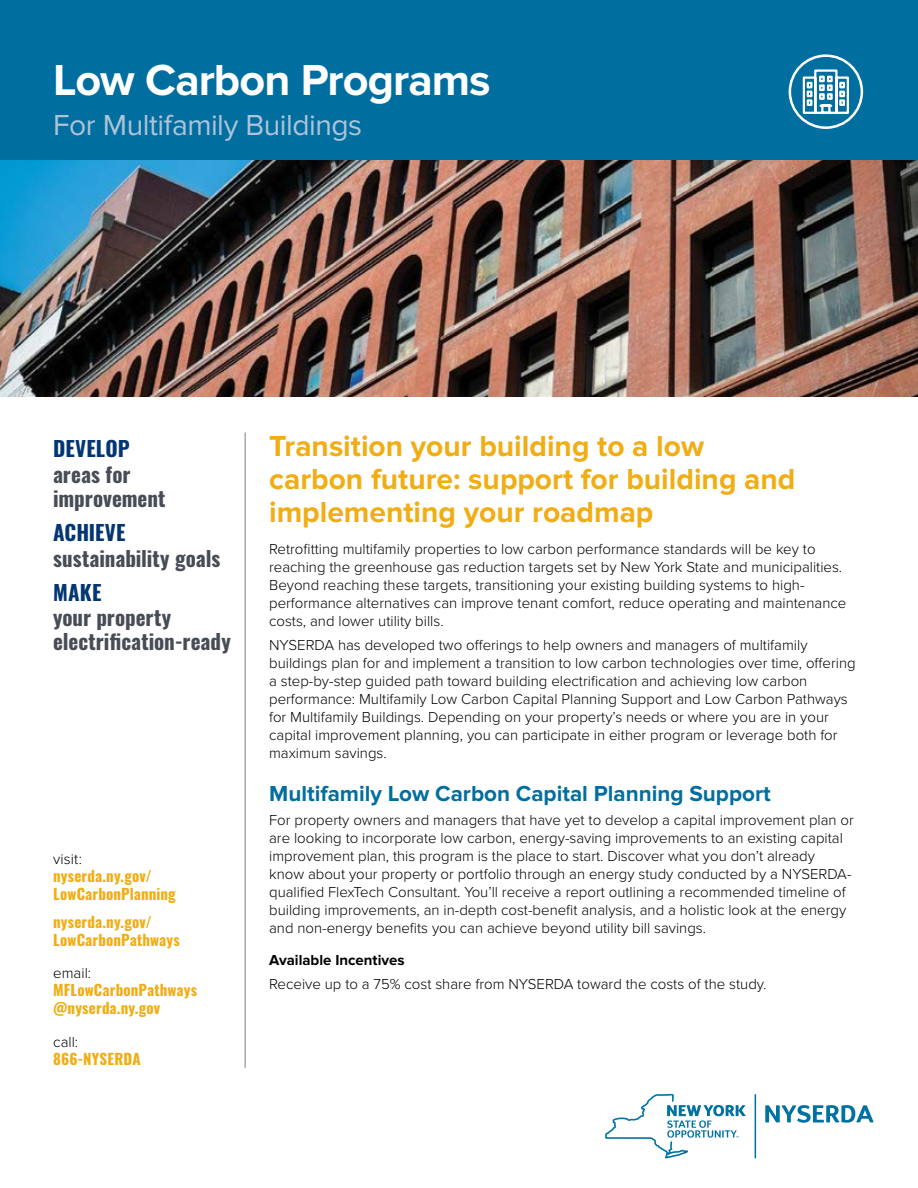
<style>
.page{position:relative;width:918px;height:1188px;background:#fff}
.page>*{position:absolute;margin:0;border:0;box-sizing:border-box;transform-origin:0 0}
.t1{font:700 45px "Proxima Nova";letter-spacing:-.025em;color:#fff}
.t2{font:700 30px/33px "Proxima Nova";color:#f1ad14}
.t3{font:30px "Proxima Nova";letter-spacing:-.015em;color:#aec3d9}
.t4{font:700 22.5px "Proxima Nova";color:#006e9f}
.t5{font:700 21px/24px "Oswald";color:#474c55}
.t6{font:700 21px "Oswald";letter-spacing:.005em;color:#043673}
.t7{font:300 15px/18px "Proxima Nova";color:#000}
.t8{font:700 15px/18px "Oswald";letter-spacing:.01em;color:#f1ad14}
.t9{font:700 15px "Proxima Nova";color:#000}
</style>
<div class="page">
<img style="left:0;top:160px;width:917px;height:236px">
<div style="left:0;top:0;width:917px;height:160px;background:#006e9f"></div>
<hr style="left:245px;top:432px;width:1px;height:636px;background:#797d82">
<svg style="left:765px;top:1105px;width:109px;height:18px"></svg>
<hr style="left:755px;top:1094px;width:1px;height:64px;background:#0071a3">
<svg style="left:605px;top:1094px;width:141px;height:64px"></svg>
<svg style="left:789px;top:54px;width:74px;height:75px"></svg>
<h1 class="t1" style="left:53px;top:54px;width:439px">Low Carbon Programs</h1>
<h2 class="t3" style="left:53px;top:108px;width:311px">For Multifamily Buildings</h2>
<h3 class="t6" style="left:53px;top:438px;width:78px">DEVELOP</h3>
<h3 class="t5" style="left:53px;top:464px;width:114px">areas for improvement</h3>
<h3 class="t6" style="left:53px;top:522px;width:74px">ACHIEVE</h3>
<h3 class="t5" style="left:53px;top:547px;width:169px">sustainability goals</h3>
<h3 class="t6" style="left:53px;top:581px;width:50px">MAKE</h3>
<h3 class="t5" style="left:53px;top:607px;width:179px">your property electrification-ready</h3>
<p class="t7" style="left:53px;top:849px;width:30px">visit:</p>
<p class="t8" style="left:53px;top:868px;width:124px">nyserda.ny.gov/<br>LowCarbonPlanning</p>
<p class="t8" style="left:53px;top:914px;width:128px">nyserda.ny.gov/<br>LowCarbonPathways</p>
<p class="t7" style="left:53px;top:963px;width:40px">email:</p>
<p class="t8" style="left:53px;top:982px;width:146px">MFLowCarbonPathways @nyserda.ny.gov</p>
<p class="t7" style="left:53px;top:1032px;width:27px">call:</p>
<p class="t8" style="left:53px;top:1051px;width:89px">866-NYSERDA</p>
<h2 class="t2" style="left:269px;top:430px;width:528px">Transition your building to a low carbon future: support for building and implementing your roadmap</h2>
<p class="t7" style="left:269px;top:539px;width:579px">Retrofitting multifamily properties to low carbon performance standards will be key to reaching the greenhouse gas reduction targets set by New York State and municipalities.<br>Beyond reaching these targets, transitioning your existing building systems to high&shy;performance alternatives can improve tenant comfort, reduce operating and maintenance costs, and lower utility bills.</p>
<p class="t7" style="left:269px;top:635px;width:588px">NYSERDA has developed two offerings to help owners and managers of multifamily buildings plan for and implement a transition to low carbon technologies over time, offering a step-by-step guided path toward building electrification and achieving low carbon performance: Multifamily Low Carbon Capital Planning Support and Low Carbon Pathways for Multifamily Buildings. Depending on your property’s needs or where you are in your capital improvement planning, you can participate in either program or leverage both for maximum savings.</p>
<h3 class="t4" style="left:269px;top:781px;width:503px">Multifamily Low Carbon Capital Planning Support</h3>
<p class="t7" style="left:269px;top:810px;width:586px">For property owners and managers that have yet to develop a capital improvement plan or are looking to incorporate low carbon, energy-saving improvements to an existing capital improvement plan, this program is the place to start. Discover what you don’t already<br>know about your property or portfolio through an energy study conducted by a NYSERDA&shy;qualified FlexTech Consultant. You’ll receive a report outlining a recommended timeline of building improvements, an in-depth cost-benefit analysis, and a holistic look at the energy and non-energy benefits you can achieve beyond utility bill savings.</p>
<p class="t9" style="left:269px;top:951px;width:137px">Available Incentives</p>
<p class="t7" style="left:269px;top:974px;width:499px">Receive up to a 75% cost share from NYSERDA toward the costs of the study.</p>
</div>
